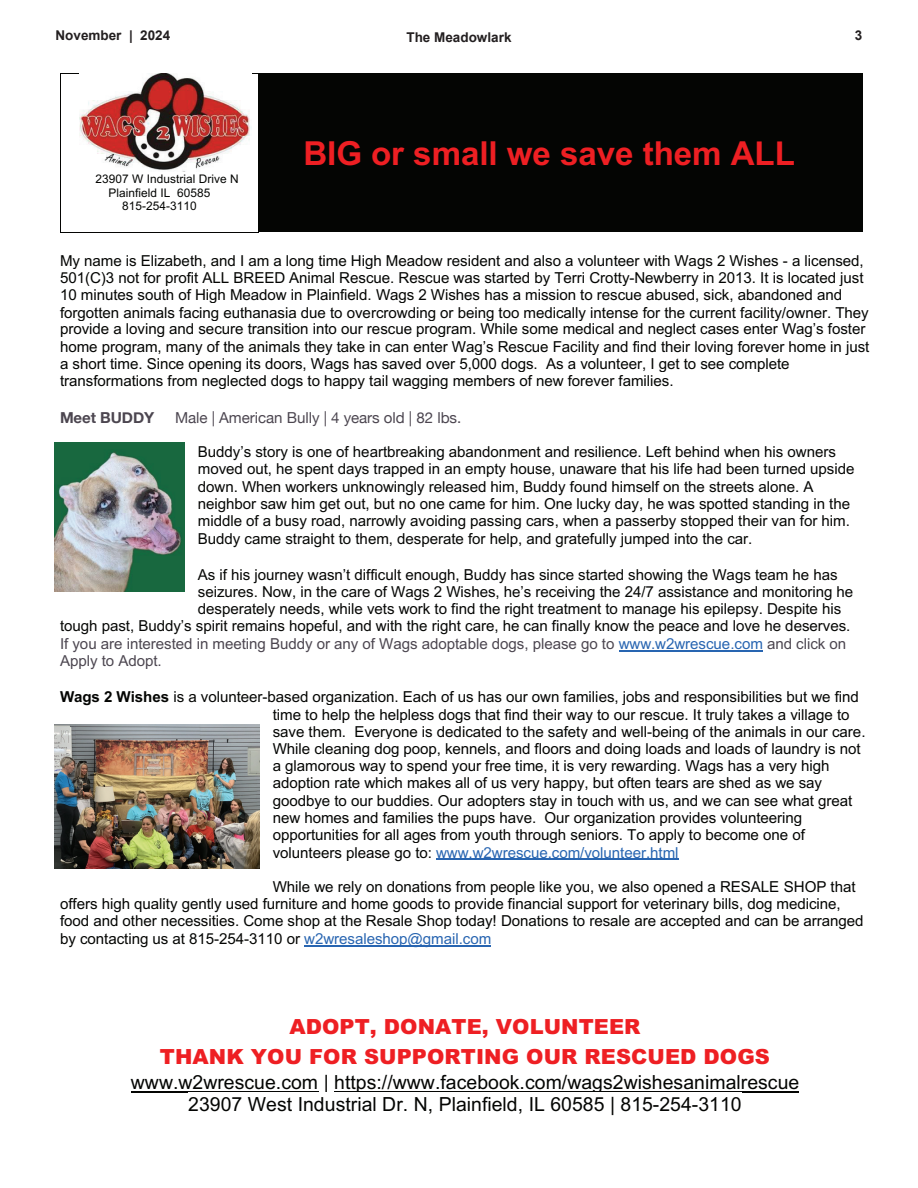
<style>
.page{position:relative;width:918px;height:1188px;background:#fff}
.page>*{position:absolute;margin:0;border:0;box-sizing:border-box;transform-origin:0 0}
.t1{font:700 33.15px "Arial";color:#ee1f23}
.t2{font:900 20.85px/29.8px "Arial";letter-spacing:.005em;color:#ee1f23;text-align:center}
.t3{font:19.5px/22.4px "Arial";color:#040503;text-align:center}
.t4{font:15.15px/17.2px "Arial";letter-spacing:-.005em;color:#040503}
.t5{font:15.15px/17.2px "Arial";letter-spacing:-.005em;color:#060705}
.t6{font:15.15px "Arial";letter-spacing:-.005em;color:#4c4650}
.t7{font:15.15px "Helvetica Neue";letter-spacing:-.005em;color:#4c4650}
.t8{font:700 15.15px "Helvetica Neue";letter-spacing:-.005em;color:#4c4650}
.t9{font:700 13.5px "Arial";color:#231f20}
.t10{font:11.85px "Arial";letter-spacing:.005em;color:#040503}
.s1{color:#2865b1}
.s2{font-weight:700}
</style>
<div class="page">
<div style="left:258px;top:74px;width:605px;height:158px;background:#040503"></div>
<hr style="left:61px;top:73px;width:197px;height:1px;background:#040503">
<hr style="left:258px;top:73px;width:605px;height:1px;background:#040503">
<hr style="left:60px;top:74px;width:1px;height:158px;background:#040503">
<hr style="left:61px;top:232px;width:197px;height:1px;background:#040503">
<hr style="left:619px;top:650px;width:144px;height:1px;background:#2865b1">
<hr style="left:436px;top:859px;width:243px;height:1px;background:#2865b1">
<hr style="left:304px;top:945px;width:187px;height:1px;background:#2865b1">
<hr style="left:131px;top:1091px;width:187px;height:1px;background:#040503">
<hr style="left:334px;top:1091px;width:465px;height:1px;background:#040503">
<img style="left:80px;top:74px;width:172px;height:98px">
<img style="left:54px;top:442px;width:130px;height:149px">
<img style="left:54px;top:724px;width:205px;height:144px">
<p class="t9" style="left:56px;top:26px;width:116px">November | 2024</p>
<p class="t9" style="left:406px;top:28px;width:107px">The Meadowlark</p>
<p class="t9" style="left:855px;top:26px;width:9px">3</p>
<p class="t10" style="left:95px;top:170px;width:145px">23907 W Industrial Drive N</p>
<p class="t10" style="left:109px;top:184px;width:104px">Plainfield IL 60585</p>
<p class="t10" style="left:122px;top:198px;width:76px">815-254-3110</p>
<h1 class="t1" style="left:303px;top:130px;width:493px">BIG or small we save them ALL</h1>
<p class="t4" style="left:60px;top:252px;width:811px">My name is Elizabeth, and I am a long time High Meadow resident and also a volunteer with Wags 2 Wishes - a licensed, 501(C)3 not for profit ALL BREED Animal Rescue. Rescue was started by Terri Crotty-Newberry in 2013. It is located just 10 minutes south of High Meadow in Plainfield. Wags 2 Wishes has a mission to rescue abused, sick, abandoned and forgotten animals facing euthanasia due to overcrowding or being too medically intense for the current facility/owner. They provide a loving and secure transition into our rescue program. While some medical and neglect cases enter Wag’s foster home program, many of the animals they take in can enter Wag’s Rescue Facility and find their loving forever home in just a short time. Since opening its doors, Wags has saved over 5,000 dogs. As a volunteer, I get to see complete transformations from neglected dogs to happy tail wagging members of new forever families.</p>
<p class="t8" style="left:60px;top:405px;width:96px">Meet BUDDY</p>
<p class="t7" style="left:175px;top:406px;width:288px">Male | American Bully | 4 years old | 82 lbs.</p>
<p class="t5" style="left:198px;top:443px;width:658px">Buddy’s story is one of heartbreaking abandonment and resilience. Left behind when his owners moved out, he spent days trapped in an empty house, unaware that his life had been turned upside down. When workers unknowingly released him, Buddy found himself on the streets alone. A neighbor saw him get out, but no one came for him. One lucky day, he was spotted standing in the middle of a busy road, narrowly avoiding passing cars, when a passerby stopped their van for him.<br>Buddy came straight to them, desperate for help, and gratefully jumped into the car.</p>
<p class="t5" style="left:198px;top:566px;width:641px">As if his journey wasn’t difficult enough, Buddy has since started showing the Wags team he has</p>
<p class="t5" style="left:198px;top:583px;width:657px">seizures. Now, in the care of Wags 2 Wishes, he’s receiving the 24/7 assistance and monitoring he</p>
<p class="t5" style="left:198px;top:600px;width:645px">desperately needs, while vets work to find the right treatment to manage his epilepsy. Despite his</p>
<p class="t5" style="left:60px;top:617px;width:792px">tough past, Buddy’s spirit remains hopeful, and with the right care, he can finally know the peace and love he deserves.</p>
<p class="t6" style="left:60px;top:633px;width:788px">If you are interested in meeting Buddy or any of Wags adoptable dogs, please go to <span class="s1">www.w2wrescue.com</span> and click on</p>
<p class="t6" style="left:60px;top:650px;width:103px">Apply to Adopt.</p>
<p class="t4" style="left:273px;top:688px;width:594px;text-indent:-213px"><span class="s2">Wags 2 Wishes</span> is a volunteer-based organization. Each of us has our own families, jobs and responsibilities but we find time to help the helpless dogs that find their way to our rescue. It truly takes a village to save them. Everyone is dedicated to the safety and well-being of the animals in our care.<br>While cleaning dog poop, kennels, and floors and doing loads and loads of laundry is not a glamorous way to spend your free time, it is very rewarding. Wags has a very high adoption rate which makes all of us very happy, but often tears are shed as we say goodbye to our buddies. Our adopters stay in touch with us, and we can see what great new homes and families the pups have. Our organization provides volunteering opportunities for all ages from youth through seniors. To apply to become one of volunteers please go to: <span class="s1">www.w2wrescue.com/volunteer.html</span></p>
<p class="t4" style="left:60px;top:878px;width:805px;text-indent:213px">While we rely on donations from people like you, we also opened a RESALE SHOP that offers high quality gently used furniture and home goods to provide financial support for veterinary bills, dog medicine, food and other necessities. Come shop at the Resale Shop today! Donations to resale are accepted and can be arranged by contacting us at 815-254-3110 or <span class="s1">w2wresaleshop@gmail.com</span></p>
<h2 class="t2" style="left:160px;top:1011px;width:612px">ADOPT, DONATE, VOLUNTEER<br>THANK YOU FOR SUPPORTING OUR RESCUED DOGS</h2>
<p class="t3" style="left:131px;top:1070px;width:670px">www.w2wrescue.com | https://www.facebook.com/wags2wishesanimalrescue<br>23907 West Industrial Dr. N, Plainfield, IL 60585 | 815-254-3110</p>
</div>
